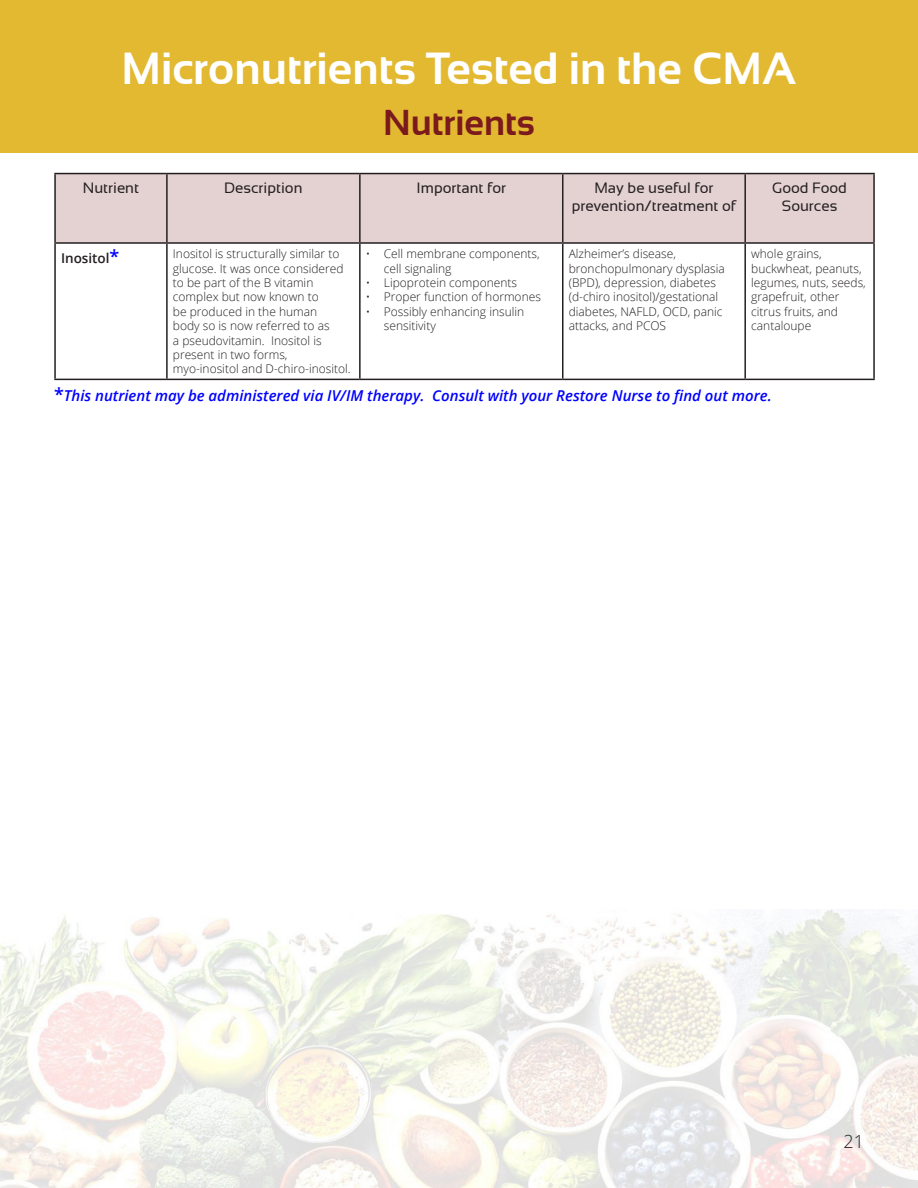
<style>
.page{position:relative;width:918px;height:1188px;background:#fff}
.page>*{position:absolute;margin:0;border:0;box-sizing:border-box;transform-origin:0 0}
.t1{font:700 45px "Sansation";color:#fff}
.Micronutrients_2{font:700 36px "Sansation";color:#7a1a1c}
.t2{font:300 18px "Open Sans";color:#231f20}
.t3{font:italic 600 15px "Open Sans";color:#00f}
.Table_titles{font:15px/18px "Sansation";color:#231f20;text-align:center}
.t4{font:600 13.5px "Open Sans";color:#231f20}
.t5{font:300 12px/14.4px "Open Sans";color:#231f20}
.s1{font-size:18px;color:#00f}
.s2{font-style:normal;font-size:18px}
</style>
<div class="page">
<img style="left:1px;top:909px;width:916px;height:279px">
<div style="left:0;top:0;width:918px;height:153px;background:#e3b932"></div>
<div style="left:56px;top:174px;width:817px;height:68px;background:#e4d1d2"></div>
<hr style="left:54px;top:173px;width:113px;height:1px;background:#231f20">
<hr style="left:54px;top:174px;width:2px;height:68px;background:#231f20">
<hr style="left:167px;top:173px;width:193px;height:1px;background:#231f20">
<hr style="left:166px;top:174px;width:2px;height:68px;background:#231f20">
<hr style="left:360px;top:173px;width:203px;height:1px;background:#231f20">
<hr style="left:359px;top:174px;width:2px;height:68px;background:#231f20">
<hr style="left:563px;top:173px;width:182px;height:1px;background:#231f20">
<hr style="left:562px;top:174px;width:2px;height:68px;background:#231f20">
<hr style="left:745px;top:173px;width:130px;height:1px;background:#231f20">
<hr style="left:744px;top:174px;width:2px;height:68px;background:#231f20">
<hr style="left:873px;top:174px;width:2px;height:68px;background:#231f20">
<hr style="left:54px;top:242px;width:113px;height:2px;background:#231f20">
<hr style="left:54px;top:244px;width:2px;height:135px;background:#231f20">
<hr style="left:167px;top:242px;width:193px;height:2px;background:#231f20">
<hr style="left:166px;top:244px;width:2px;height:135px;background:#231f20">
<hr style="left:360px;top:242px;width:203px;height:2px;background:#231f20">
<hr style="left:359px;top:244px;width:2px;height:135px;background:#231f20">
<hr style="left:563px;top:242px;width:182px;height:2px;background:#231f20">
<hr style="left:562px;top:244px;width:2px;height:135px;background:#231f20">
<hr style="left:745px;top:242px;width:130px;height:2px;background:#231f20">
<hr style="left:744px;top:244px;width:2px;height:135px;background:#231f20">
<hr style="left:873px;top:244px;width:2px;height:135px;background:#231f20">
<hr style="left:54px;top:379px;width:113px;height:1px;background:#231f20">
<hr style="left:167px;top:379px;width:193px;height:1px;background:#231f20">
<hr style="left:360px;top:379px;width:203px;height:1px;background:#231f20">
<hr style="left:563px;top:379px;width:182px;height:1px;background:#231f20">
<hr style="left:745px;top:379px;width:130px;height:1px;background:#231f20">
<h1 class="t1" style="left:122px;top:44px;width:676px">Micronutrients Tested in the CMA</h1>
<p class="Micronutrients_2" style="left:383px;top:103px;width:153px">Nutrients</p>
<p class="Table_titles" style="left:83px;top:179px;width:58px">Nutrient</p>
<p class="Table_titles" style="left:224px;top:179px;width:80px">Description</p>
<p class="Table_titles" style="left:417px;top:179px;width:91px">Important for</p>
<p class="Table_titles" style="left:572px;top:179px;width:166px">May be useful for prevention/treatment of</p>
<p class="Table_titles" style="left:772px;top:179px;width:76px">Good Food<br>Sources</p>
<p class="t4" style="left:61px;top:249px;width:60px">Inositol<span class="s1">*</span></p>
<p class="t5" style="left:173px;top:246px;width:172px">Inositol is structurally similar to glucose. It was once considered to be part of the B vitamin complex but now known to<br>be produced in the human body so is now referred to as<br>a pseudovitamin. Inositol is present in two forms,</p>
<p class="t5" style="left:173px;top:362px;width:179px">myo-inositol and D-chiro-inositol.</p>
<p class="t5" style="left:569px;top:246px;width:158px">Alzheimer’s disease, bronchopulmonary dysplasia (BPD), depression, diabetes (d-chiro inositol)/gestational diabetes, NAFLD, OCD, panic attacks, and PCOS</p>
<p class="t5" style="left:751px;top:246px;width:116px">whole grains, buckwheat, peanuts, legumes, nuts, seeds, grapefruit, other citrus fruits, and cantaloupe</p>
<p class="t5" style="left:384px;top:246px;width:157px;text-indent:-18px">• Cell membrane components, cell signaling</p>
<p class="t5" style="left:366px;top:275px;width:153px">• Lipoprotein components</p>
<p class="t5" style="left:366px;top:290px;width:177px">• Proper function of hormones</p>
<p class="t5" style="left:384px;top:304px;width:142px;text-indent:-18px">• Possibly enhancing insulin sensitivity</p>
<p class="t3" style="left:54px;top:385px;width:719px"><span class="s2">*</span>This nutrient may be administered via IV/IM therapy. Consult with your Restore Nurse to find out more.</p>
<h3 class="t2" style="left:843px;top:1129px;width:22px">21</h3>
</div>
